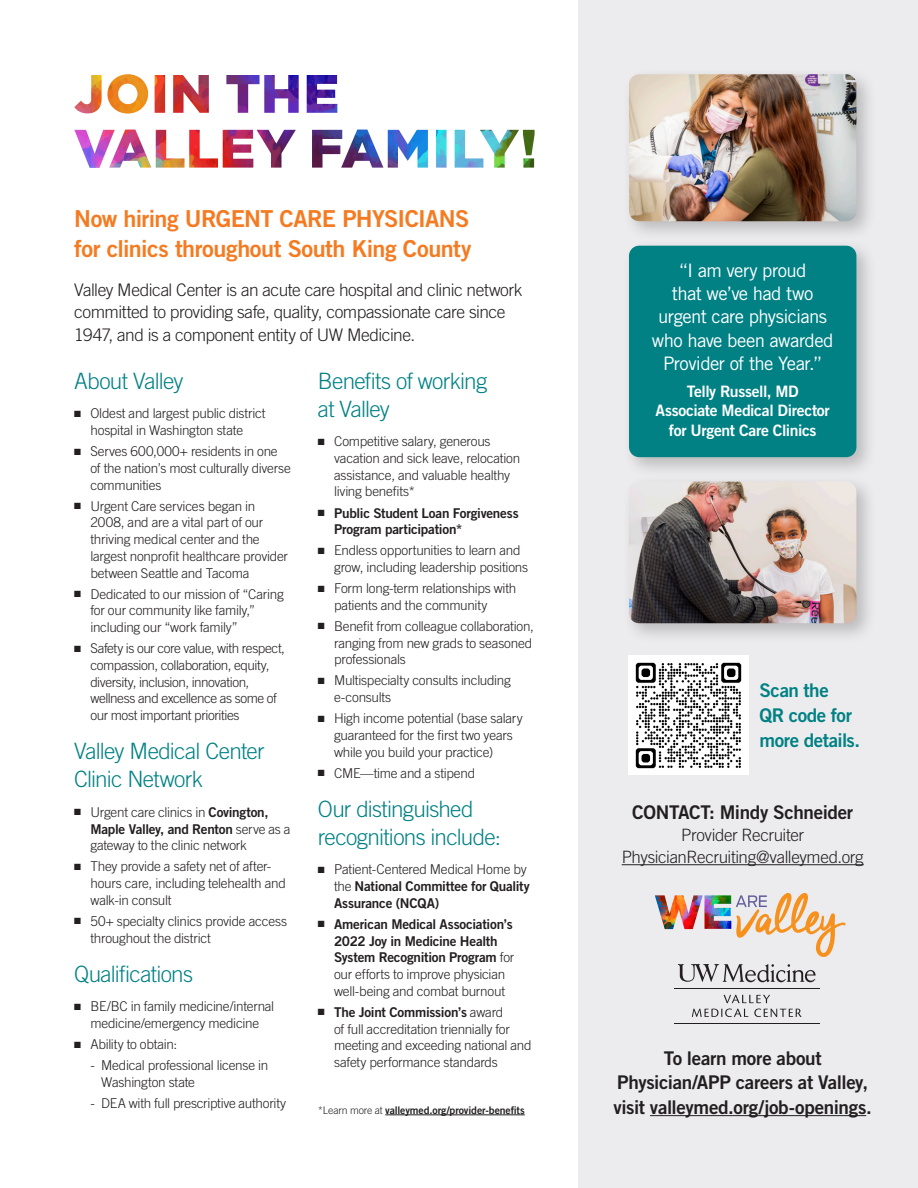
<style>
.page{position:relative;width:918px;height:1188px;background:#fff}
.page>*{position:absolute;margin:0;border:0;box-sizing:border-box;transform-origin:0 0}
.BD_Body_copy{font:23.4px/30.5px "Trade Gothic LT Std Bd 2";letter-spacing:-.025em;color:#f47b21}
.BD_Smaller_backpanel_subhead{font:300 22.5px/27.9px "Trade Gothic LT Std";letter-spacing:-.03em;color:#018184}
.BD_Body_copy-2{font:18.9px/24.6px "Trade Gothic LT Std Bd 2";letter-spacing:-.02em;color:#231f20;text-align:center}
.BD_Body_copy-3{font:18.9px/24.6px "Trade Gothic LT Std Bd 2";letter-spacing:-.02em;color:#018184}
.BD_Body_copy-4{font:18.6px/23.2px "Trade Gothic LT Std";letter-spacing:-.03em;color:#fff;text-align:center}
.BD_Body_copy-5{font:300 17.4px/22.5px "Trade Gothic LT Std";letter-spacing:-.025em;color:#231f20}
.BD_Body_copy-6{font:300 16.95px "Trade Gothic LT Std";letter-spacing:-.025em;color:#231f20}
.BD_Body_copy-7{font:15.75px/19.6px "Trade Gothic LT Std Bd 2";letter-spacing:-.02em;color:#fff;text-align:center}
.t1{font:300 13.5px/16.8px "Trade Gothic LT Std";letter-spacing:-.02em;color:#231f20}
.t2{font:13.5px/16.8px "Trade Gothic LT Std Bd 2";letter-spacing:-.02em;color:#231f20}
.BD_Body_bullet{font:10.5px "Trade Gothic LT Std Bd 2";letter-spacing:-.005em;color:#231f20}
.s1{font-family:"Trade Gothic LT Std Bd 2";font-weight:400}
.s2{font-family:"Trade Gothic LT Std";font-weight:300}
</style>
<div class="page">
<div style="left:578px;top:0;width:340px;height:1188px;background:#ececee"></div>
<img style="left:655px;top:895px;width:76px;height:34px">
<svg style="left:736px;top:893px;width:109px;height:64px"></svg>
<hr style="left:674px;top:988px;width:146px;height:1px;background:#231f20">
<hr style="left:674px;top:1023px;width:146px;height:1px;background:#231f20">
<svg style="left:678px;top:964px;width:138px;height:18px"></svg>
<svg style="left:724px;top:995px;width:46px;height:8px"></svg>
<svg style="left:692px;top:1009px;width:56px;height:8px"></svg>
<svg style="left:754px;top:1009px;width:48px;height:8px"></svg>
<img style="left:74px;top:74px;width:461px;height:94px">
<hr style="left:622px;top:864px;width:242px;height:1px;background:#231f20">
<hr style="left:650px;top:1115px;width:216px;height:1px;background:#231f20">
<div style="left:622px;top:67px;width:255px;height:175px;background:#231f20;opacity:.25"></div>
<img style="left:629px;top:74px;width:227px;height:147px">
<img style="left:629px;top:656px;width:119px;height:119px">
<div style="left:622px;top:239px;width:255px;height:239px;background:#231f20;opacity:.25"></div>
<div style="left:629px;top:246px;width:227px;height:211px;background:#018184;border-radius:10px"></div>
<div style="left:622px;top:474px;width:255px;height:171px;background:#231f20;opacity:.25"></div>
<img style="left:629px;top:482px;width:227px;height:141px">
<hr style="left:385px;top:1115px;width:140px;height:1px;background:#231f20">
<p class="BD_Body_copy" style="left:74px;top:203px;width:399px">Now hiring URGENT CARE PHYSICIANS for clinics throughout South King County</p>
<p class="BD_Body_copy-5" style="left:74px;top:278px;width:450px">Valley Medical Center is an acute care hospital and clinic network committed to providing safe, quality, compassionate care since<br>1947, and is a component entity of UW Medicine.</p>
<p class="BD_Smaller_backpanel_subhead" style="left:74px;top:366px;width:111px">About Valley</p>
<p class="t1" style="left:74px;top:405px;width:193px;text-align:center">■ Oldest and largest public district hospital in Washington state</p>
<p class="t1" style="left:90px;top:443px;width:202px;text-indent:-16px">■ Serves 600,000+ residents in one of the nation’s most culturally diverse communities</p>
<p class="t1" style="left:90px;top:497px;width:199px;text-indent:-16px">■ Urgent Care services began in<br>2008, and are a vital part of our thriving medical center and the largest nonprofit healthcare provider between Seattle and Tacoma</p>
<p class="t1" style="left:90px;top:585px;width:195px;text-indent:-16px">■ Dedicated to our mission of “Caring for our community like family,” including our “work family”</p>
<p class="t1" style="left:90px;top:640px;width:196px;text-indent:-16px">■ Safety is our core value, with respect, compassion, collaboration, equity, diversity, inclusion, innovation, wellness and excellence as some of our most important priorities</p>
<p class="BD_Smaller_backpanel_subhead" style="left:74px;top:737px;width:192px">Valley Medical Center<br>Clinic Network</p>
<p class="t1" style="left:90px;top:803px;width:202px;text-indent:-16px">■ Urgent care clinics in <span class="s1">Covington,<br>Maple Valley, and Renton</span> serve as a gateway to the clinic network</p>
<p class="t1" style="left:90px;top:858px;width:197px;text-indent:-16px">■ They provide a safety net of after&shy;hours care, including telehealth and walk-in consult</p>
<p class="t1" style="left:90px;top:912px;width:198px;text-indent:-16px">■ 50+ specialty clinics provide access throughout the district</p>
<p class="BD_Smaller_backpanel_subhead" style="left:74px;top:959px;width:120px">Qualifications</p>
<p class="t1" style="left:74px;top:998px;width:202px;text-align:center">■ BE/BC in family medicine/internal medicine/emergency medicine</p>
<p class="t1" style="left:74px;top:1036px;width:105px">■ Ability to obtain:</p>
<p class="t1" style="left:101px;top:1057px;width:169px;text-indent:-11px">- Medical professional license in<br>Washington state</p>
<p class="t1" style="left:90px;top:1095px;width:197px">- DEA with full prescriptive authority</p>
<p class="BD_Smaller_backpanel_subhead" style="left:318px;top:366px;width:171px">Benefits of working at Valley</p>
<p class="t1" style="left:334px;top:433px;width:188px;text-indent:-16px">■ Competitive salary, generous vacation and sick leave, relocation assistance, and valuable healthy living benefits*</p>
<p class="t2" style="left:334px;top:504px;width:186px;text-indent:-16px">■ Public Student Loan Forgiveness<br>Program participation*</p>
<p class="t1" style="left:334px;top:542px;width:196px;text-indent:-16px">■ Endless opportunities to learn and grow, including leadership positions</p>
<p class="t1" style="left:334px;top:580px;width:184px;text-indent:-16px">■ Form long-term relationships with patients and the community</p>
<p class="t1" style="left:334px;top:618px;width:201px;text-indent:-16px">■ Benefit from colleague collaboration, ranging from new grads to seasoned professionals</p>
<p class="t1" style="left:334px;top:672px;width:178px;text-indent:-16px">■ Multispecialty consults including e-consults</p>
<p class="t1" style="left:334px;top:710px;width:190px;text-indent:-16px">■ High income potential (base salary guaranteed for the first two years while you build your practice)</p>
<p class="t1" style="left:318px;top:764px;width:159px">■ CME—time and a stipend</p>
<p class="BD_Smaller_backpanel_subhead" style="left:318px;top:795px;width:185px">Our distinguished recognitions include:</p>
<p class="t2" style="left:334px;top:861px;width:197px;text-indent:-16px">■ <span class="s2">Patient-Centered Medical Home by the</span> National Committee for Quality<br>Assurance (NCQA)</p>
<p class="t2" style="left:334px;top:915px;width:182px;text-indent:-16px">■ American Medical Association’s<br>2022 Joy in Medicine Health<br>System Recognition Program <span class="s2">for our efforts to improve physician well-being and combat burnout</span></p>
<p class="t1" style="left:334px;top:1004px;width:199px;text-indent:-16px">■ <span class="s1">The Joint Commission’s</span> award<br>of full accreditation triennially for meeting and exceeding national and safety performance standards</p>
<p class="BD_Body_bullet" style="left:318px;top:1104px;width:208px"><span class="s2">*Learn more at</span> valleymed.org/provider-benefits</p>
<p class="BD_Body_copy-4" style="left:652px;top:259px;width:183px">“I am very proud<br>that we’ve had two urgent care physicians who have been awarded<br>Provider of the Year.”</p>
<p class="BD_Body_copy-7" style="left:656px;top:381px;width:176px">Telly Russell, MD<br>Associate Medical Director for Urgent Care Clinics</p>
<p class="BD_Body_copy-3" style="left:760px;top:678px;width:102px">Scan the<br>QR code for more details.</p>
<p class="BD_Body_copy-2" style="left:632px;top:800px;width:223px">CONTACT: Mindy Schneider</p>
<p class="BD_Body_copy-6" style="left:681px;top:825px;width:124px">Provider Recruiter</p>
<p class="BD_Body_copy-6" style="left:622px;top:847px;width:243px">PhysicianRecruiting@valleymed.org</p>
<p class="BD_Body_copy-2" style="left:613px;top:1045px;width:260px">To learn more about<br>Physician/APP careers at Valley, visit valleymed.org/job-openings.</p>
</div>
